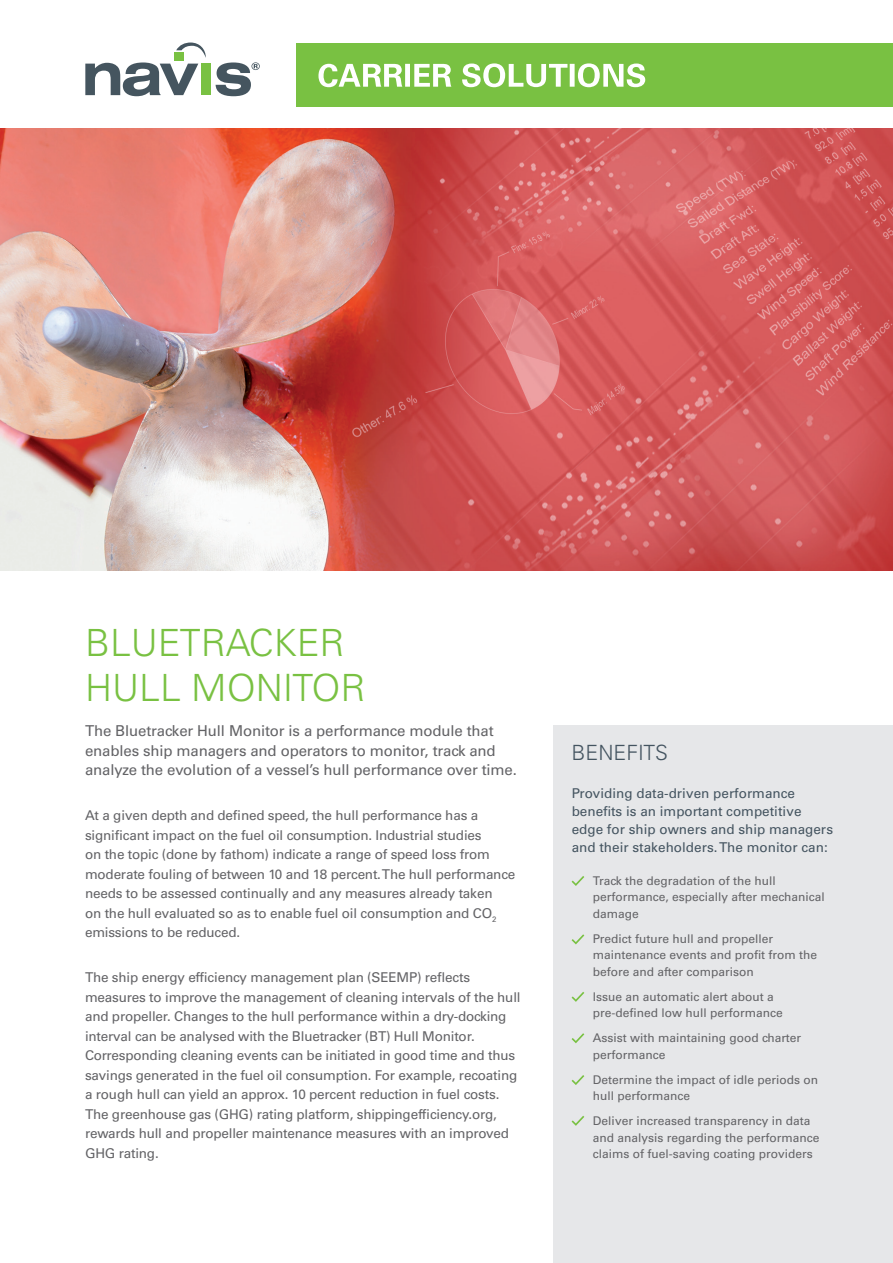
<style>
.page{position:relative;width:893px;height:1263px;background:#fff}
.page>*{position:absolute;margin:0;border:0;box-sizing:border-box;transform-origin:0 0}
.t1{font:300 37.5px/45px "Univers LT Std";color:#79c142}
.t2{font:300 21px "Univers LT Std";color:#445460}
.t3{font:15px/19.5px "Univers LT Std";letter-spacing:-.01em;color:#636366}
.t4{font:13.5px/19.5px "Univers LT Std";letter-spacing:-.015em;color:#636366}
.t5{font:13.5px/18px "Univers LT Std";color:#445460}
.t6{font:12px/16.5px "Univers LT Std";color:#636366}
</style>
<div class="page">
<div style="left:553px;top:725px;width:340px;height:538px;background:#e6e7e9"></div>
<img style="left:0;top:128px;width:893px;height:443px">
<div style="left:201px;top:64px;width:10px;height:31px;background:#79c142"></div>
<svg style="left:85px;top:43px;width:121px;height:53px"></svg>
<div style="left:174px;top:52px;width:10px;height:8px;background:#79c142"></div>
<svg style="left:216px;top:62px;width:44px;height:34px"></svg>
<div style="left:297px;top:43px;width:596px;height:63px;background:#79c142"></div>
<svg style="left:318px;top:63px;width:327px;height:24px"></svg>
<svg style="left:572px;top:876px;width:12px;height:10px"></svg>
<svg style="left:572px;top:934px;width:12px;height:10px"></svg>
<svg style="left:572px;top:992px;width:12px;height:10px"></svg>
<svg style="left:572px;top:1033px;width:12px;height:10px"></svg>
<svg style="left:572px;top:1075px;width:12px;height:10px"></svg>
<svg style="left:572px;top:1116px;width:12px;height:10px"></svg>
<h1 class="t1" style="left:85px;top:620px;width:282px">BLUETRACKER<br>HULL MONITOR</h1>
<p class="t3" style="left:85px;top:721px;width:433px">The Bluetracker Hull Monitor is a performance module that enables ship managers and operators to monitor, track and analyze the evolution of a vessel’s hull performance over time.</p>
<p class="t4" style="left:85px;top:806px;width:432px">At a given depth and defined speed, the hull performance has a significant impact on the fuel oil consumption. Industrial studies<br>on the topic (done by fathom) indicate a range of speed loss from moderate fouling of between 10 and 18 percent. The hull performance needs to be assessed continually and any measures already taken<br>on the hull evaluated so as to enable fuel oil consumption and CO<sub>2 </sub>emissions to be reduced.</p>
<p class="t4" style="left:85px;top:968px;width:437px">The ship energy efficiency management plan (SEEMP) reflects measures to improve the management of cleaning intervals of the hull and propeller. Changes to the hull performance within a dry-docking interval can be analysed with the Bluetracker (BT) Hull Monitor.<br>Corresponding cleaning events can be initiated in good time and thus savings generated in the fuel oil consumption. For example, recoating a rough hull can yield an approx. 10 percent reduction in fuel costs.<br>The greenhouse gas (GHG) rating platform, shippingefficiency.org, rewards hull and propeller maintenance measures with an improved GHG rating.</p>
<h2 class="t2" style="left:572px;top:740px;width:98px">BENEFITS</h2>
<p class="t5" style="left:572px;top:784px;width:263px">Providing data-driven performance benefits is an important competitive edge for ship owners and ship managers and their stakeholders. The monitor can:</p>
<p class="t6" style="left:593px;top:872px;width:233px">Track the degradation of the hull performance, especially after mechanical damage</p>
<p class="t6" style="left:593px;top:930px;width:226px">Predict future hull and propeller maintenance events and profit from the before and after comparison</p>
<p class="t6" style="left:593px;top:988px;width:192px">Issue an automatic alert about a pre-defined low hull performance</p>
<p class="t6" style="left:593px;top:1030px;width:210px">Assist with maintaining good charter performance</p>
<p class="t6" style="left:593px;top:1071px;width:227px">Determine the impact of idle periods on hull performance</p>
<p class="t6" style="left:593px;top:1113px;width:228px">Deliver increased transparency in data and analysis regarding the performance claims of fuel-saving coating providers</p>
</div>
